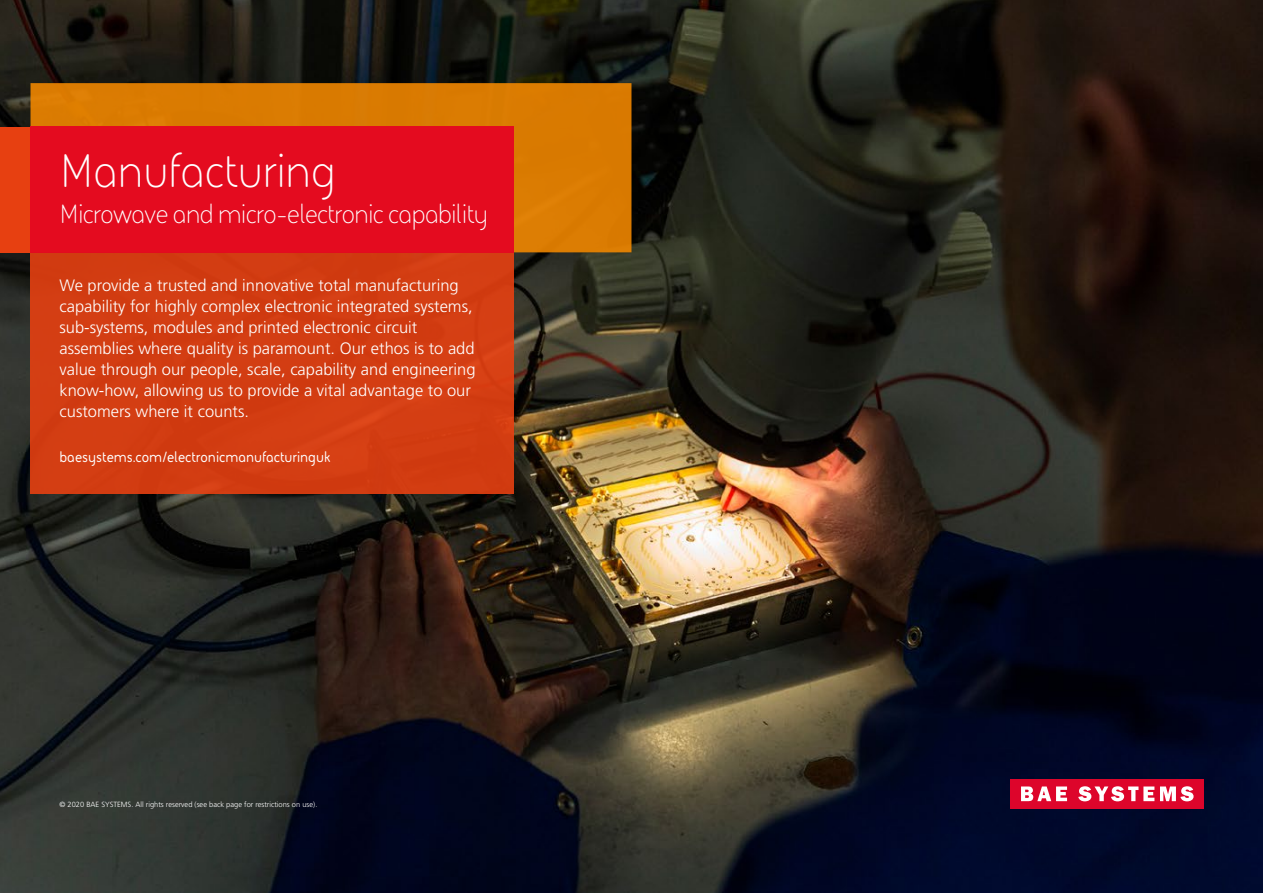
<style>
.page{position:relative;width:1263px;height:893px;background:#fff}
.page>*{position:absolute;margin:0;border:0;box-sizing:border-box;transform-origin:0 0}
.t1{font:48px "BAE Systems";color:#fff}
.t2{font:27px "BAE Systems";letter-spacing:-.02em;color:#fff}
.t3{font:300 16.5px/21px "Frutiger LT Std";color:#fff}
.t4{font:700 15px "BAE Systems";color:#fff}
.t5{font:300 7.5px "Frutiger LT Std";color:#fff}
</style>
<div class="page">
<img style="left:0;top:0;width:1263px;height:893px">
<div style="left:31px;top:83px;width:600px;height:169px;background:#da7b01"></div>
<div style="left:1010px;top:779px;width:193px;height:30px;background:#dd052b"></div>
<svg style="left:1160px;top:786px;width:33px;height:15px"></svg>
<svg style="left:1078px;top:786px;width:76px;height:15px"></svg>
<svg style="left:1021px;top:786px;width:46px;height:15px"></svg>
<div style="left:31px;top:126px;width:483px;height:367px;background:#d33d12"></div>
<div style="left:0;top:127px;width:31px;height:125px;background:#e74011"></div>
<div style="left:31px;top:126px;width:483px;height:126px;background:#e40521"></div>
<h1 class="t1" style="left:60px;top:139px;width:278px">Manufacturing</h1>
<h2 class="t2" style="left:60px;top:196px;width:430px">Microwave and micro-electronic capability</h2>
<p class="t3" style="left:60px;top:275px;width:417px">We provide a trusted and innovative total manufacturing capability for highly complex electronic integrated systems, sub-systems, modules and printed electronic circuit assemblies where quality is paramount. Our ethos is to add value through our people, scale, capability and engineering know-how, allowing us to provide a vital advantage to our customers where it counts.</p>
<p class="t4" style="left:60px;top:446px;width:272px">baesystems.com/electronicmanufacturinguk</p>
<p class="t5" style="left:60px;top:800px;width:259px">© 2020 BAE SYSTEMS. All rights reserved (see back page for restrictions on use).</p>
</div>
